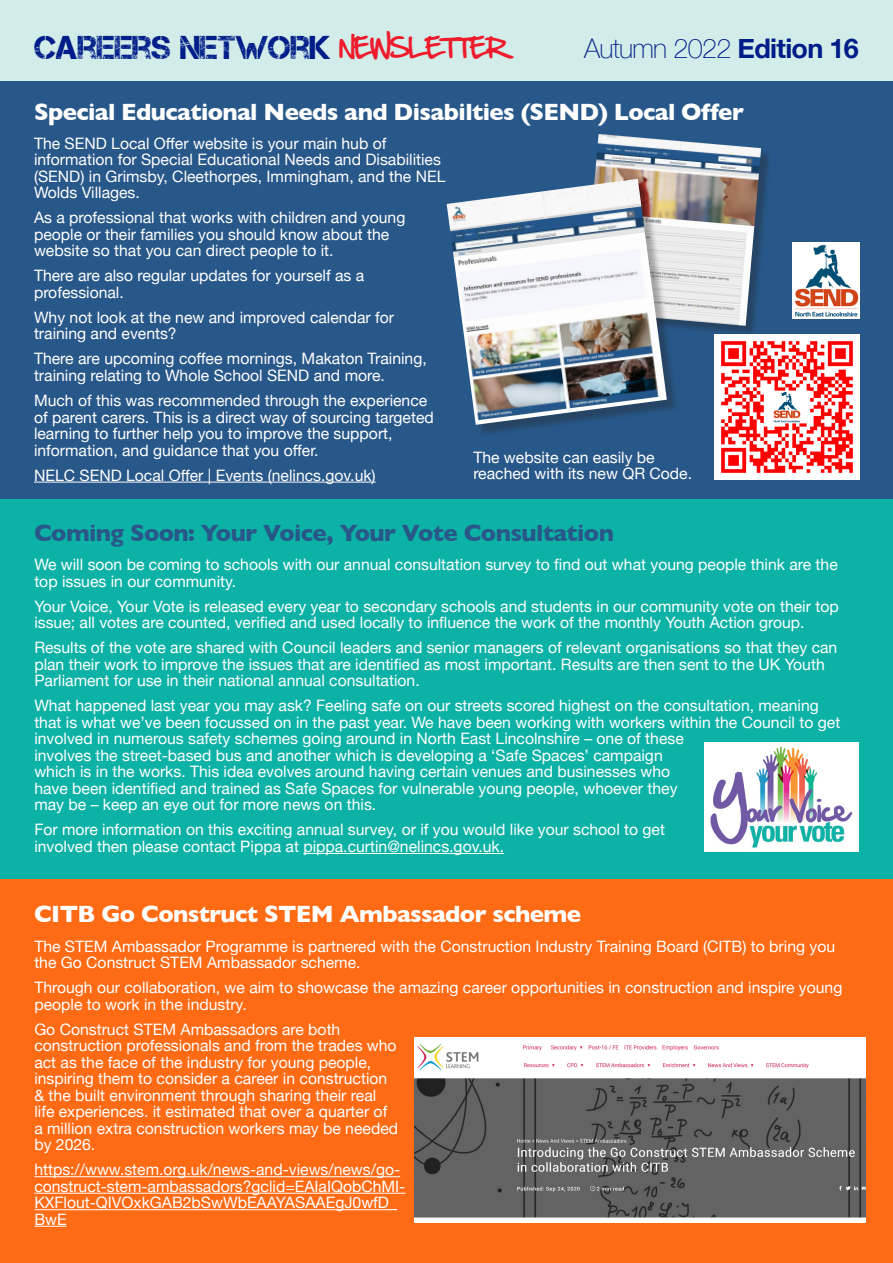
<style>
.page{position:relative;width:893px;height:1263px;background:#fff}
.page>*{position:absolute;margin:0;border:0;box-sizing:border-box;transform-origin:0 0}
.t1{font:33px "Captureit";color:#001c88}
.t2{font:100 27px "Helvetica Neue";letter-spacing:-.025em;color:#001c88}
.t3{font:700 24px "Gill Sans";letter-spacing:-.025em;color:#fff}
.t4{font:700 24px "Gill Sans";letter-spacing:-.025em;color:#285889}
.t5{font:24px "Hand Of Sean";letter-spacing:-.05em;color:#ee1b2c}
.t6{font:15.75px/16.5px "Helvetica Neue";color:#fff}
.s1{font-weight:700}
</style>
<div class="page">
<div style="left:0;top:0;width:893px;height:81px;background:#d2ece9"></div>
<div style="left:0;top:81px;width:893px;height:419px;background:#285889"></div>
<div style="left:0;top:500px;width:893px;height:379px;background:#0db2a6"></div>
<div style="left:0;top:879px;width:893px;height:384px;background:#ff6b15"></div>
<hr style="left:34px;top:482px;width:342px;height:1px;background:#fff">
<hr style="left:303px;top:853px;width:201px;height:1px;background:#fff">
<hr style="left:34px;top:1176px;width:366px;height:1px;background:#fff">
<hr style="left:34px;top:1193px;width:372px;height:1px;background:#fff">
<hr style="left:34px;top:1209px;width:363px;height:1px;background:#fff">
<hr style="left:34px;top:1226px;width:33px;height:1px;background:#fff">
<div style="left:585px;top:136px;width:187px;height:201px;background:#231f20;opacity:.35"></div>
<img style="left:585px;top:134px;width:176px;height:192px">
<img style="left:704px;top:743px;width:155px;height:109px">
<img style="left:414px;top:1037px;width:452px;height:185px">
<div style="left:449px;top:181px;width:230px;height:256px;background:#231f20;opacity:.35"></div>
<img style="left:447px;top:179px;width:220px;height:246px">
<img style="left:715px;top:334px;width:145px;height:145px">
<img style="left:793px;top:242px;width:67px;height:77px">
<p class="t1" style="left:34px;top:29px;width:298px">CAREERS NETWORK</p>
<p class="t5" style="left:339px;top:26px;width:171px">NEWSLETTER</p>
<p class="t2" style="left:584px;top:28px;width:276px">Autumn 2022 <span class="s1">Edition 16</span></p>
<p class="t3" style="left:34px;top:92px;width:711px">Special Educational Needs and Disabilties (SEND) Local Offer</p>
<p class="t6" style="left:34px;top:136px;width:413px">The SEND Local Offer website is your main hub of information for Special Educational Needs and Disabilities (SEND) in Grimsby, Cleethorpes, Immingham, and the NEL Wolds Villages.</p>
<p class="t6" style="left:34px;top:210px;width:373px">As a professional that works with children and young people or their families you should know about the website so that you can direct people to it.</p>
<p class="t6" style="left:34px;top:268px;width:332px">There are also regular updates for yourself as a professional.</p>
<p class="t6" style="left:34px;top:310px;width:361px">Why not look at the new and improved calendar for training and events?</p>
<p class="t6" style="left:34px;top:352px;width:394px">There are upcoming coffee mornings, Makaton Training, training relating to Whole School SEND and more.</p>
<p class="t6" style="left:34px;top:393px;width:401px">Much of this was recommended through the experience of parent carers. This is a direct way of sourcing targeted learning to further help you to improve the support, information, and guidance that you offer.</p>
<p class="t6" style="left:34px;top:468px;width:343px">NELC SEND Local Offer | Events (nelincs.gov.uk)</p>
<p class="t6" style="left:473px;top:450px;width:220px">The website can easily be reached with its new QR Code.</p>
<p class="t4" style="left:34px;top:514px;width:581px">Coming Soon: Your Voice, Your Vote Consultation</p>
<p class="t6" style="left:34px;top:557px;width:805px">We will soon be coming to schools with our annual consultation survey to find out what young people think are the top issues in our community.</p>
<p class="t6" style="left:34px;top:599px;width:806px">Your Voice, Your Vote is released every year to secondary schools and students in our community vote on their top issue; all votes are counted, verified and used locally to influence the work of the monthly Youth Action group.</p>
<p class="t6" style="left:34px;top:640px;width:804px">Results of the vote are shared with Council leaders and senior managers of relevant organisations so that they can plan their work to improve the issues that are identified as most important. Results are then sent to the UK Youth<br>Parliament for use in their national annual consultation.</p>
<p class="t6" style="left:34px;top:698px;width:807px">What happened last year you may ask? Feeling safe on our streets scored highest on the consultation, meaning that is what we’ve been focussed on in the past year. We have been working with workers within the Council to get involved in numerous safety schemes going around in North East Lincolnshire – one of these<br>involves the street-based bus and another which is developing a ‘Safe Spaces’ campaign<br>which is in the works. This idea evolves around having certain venues and businesses who<br>have been identified and trained as Safe Spaces for vulnerable young people, whoever they<br>may be – keep an eye out for more news on this.</p>
<p class="t6" style="left:34px;top:822px;width:632px">For more information on this exciting annual survey, or if you would like your school to get involved then please contact Pippa at pippa.curtin@nelincs.gov.uk.</p>
<p class="t3" style="left:34px;top:895px;width:548px">CITB Go Construct STEM Ambassador scheme</p>
<p class="t6" style="left:34px;top:939px;width:802px">The STEM Ambassador Programme is partnered with the Construction Industry Training Board (CITB) to bring you the Go Construct STEM Ambassador scheme.</p>
<p class="t6" style="left:34px;top:980px;width:810px">Through our collaboration, we aim to showcase the amazing career opportunities in construction and inspire young people to work in the industry.</p>
<p class="t6" style="left:34px;top:1022px;width:365px">Go Construct STEM Ambassadors are both construction professionals and from the trades who act as the face of the industry for young people, inspiring them to consider a career in construction &amp; the built environment through sharing their real life experiences. it estimated that over a quarter of a million extra construction workers may be needed by 2026.</p>
<p class="t6" style="left:34px;top:1162px;width:373px">https://www.stem.org.uk/news-and-views/news/go&shy;construct-stem-ambassadors?gclid=EAIaIQobChMI-KXFlout-QIVOxkGAB2bSwWbEAAYASAAEgJ0wfD_ BwE</p>
</div>
